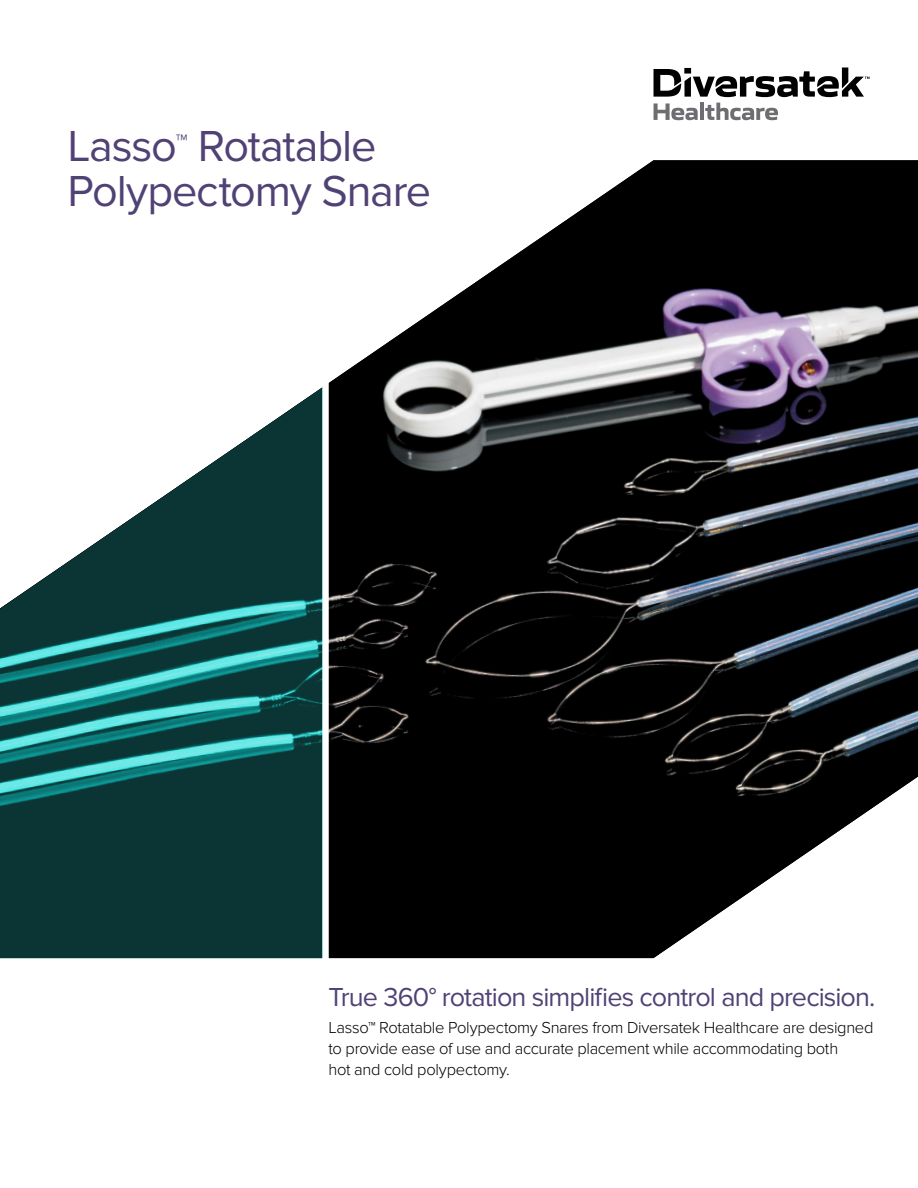
<style>
.page{position:relative;width:918px;height:1188px;background:#fff}
.page>*{position:absolute;margin:0;border:0;box-sizing:border-box;transform-origin:0 0}
.t1{font:45px/45px "Proxima Nova";letter-spacing:-.025em;color:#514276}
.t2{font:27px "Proxima Nova";letter-spacing:-.035em;color:#514276}
.t3{font:300 16.5px/21px "Proxima Nova";letter-spacing:-.02em;color:#000}
</style>
<div class="page">
<img style="left:328px;top:160px;width:590px;height:798px">
<svg style="left:0;top:387px;width:322px;height:571px;fill:#0b3535"></svg>
<svg style="left:654px;top:68px;width:216px;height:29px"></svg>
<svg style="left:654px;top:103px;width:44px;height:17px"></svg>
<hr style="left:700px;top:103px;width:4px;height:17px;background:#6d6e71">
<svg style="left:705px;top:103px;width:73px;height:17px"></svg>
<p class="t1" style="left:68px;top:124px;width:365px">Lasso<sup>™</sup> Rotatable<br>Polypectomy Snare</p>
<p class="t2" style="left:328px;top:982px;width:548px">True 360° rotation simplifies control and precision.</p>
<p class="t3" style="left:328px;top:1017px;width:546px">Lasso™ Rotatable Polypectomy Snares from Diversatek Healthcare are designed to provide ease of use and accurate placement while accommodating both<br>hot and cold polypectomy.</p>
</div>
